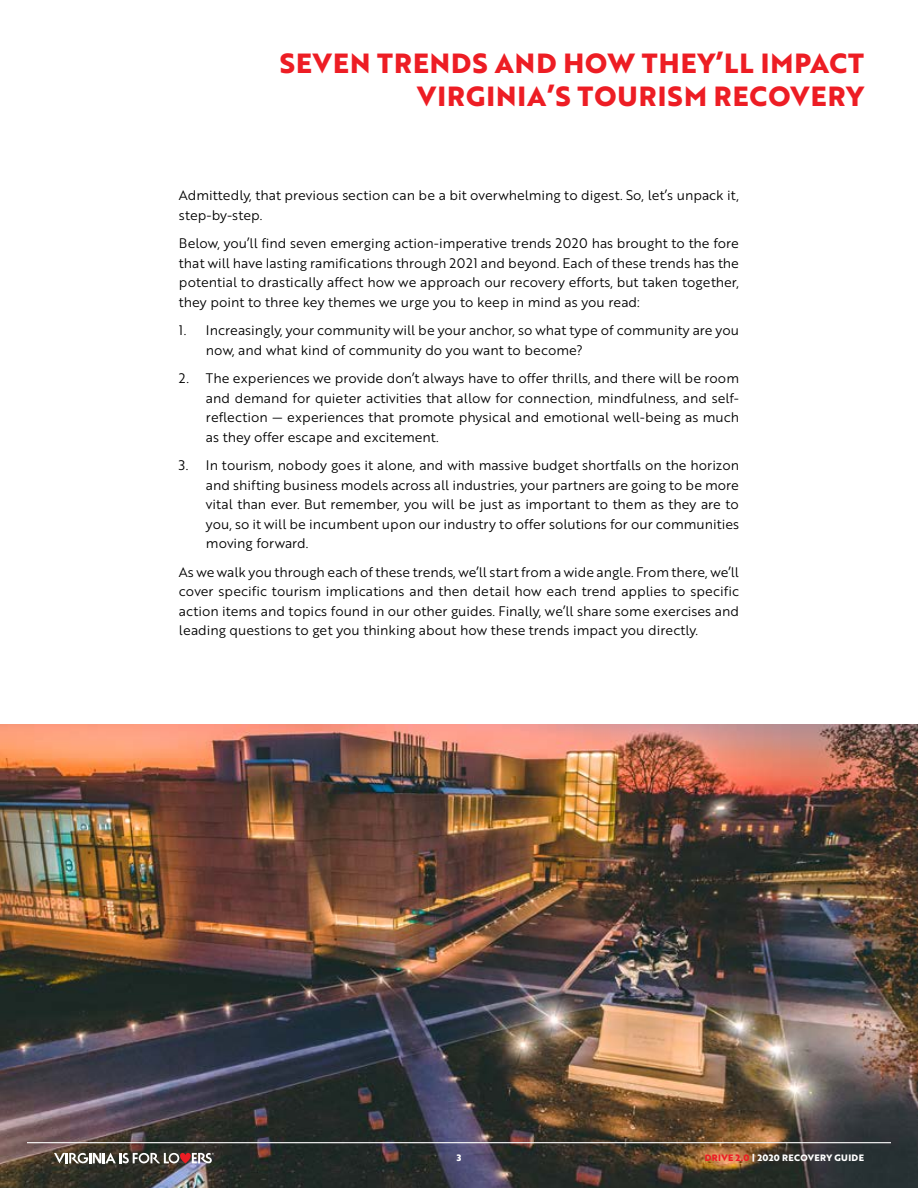
<style>
.page{position:relative;width:918px;height:1188px;background:#fff}
.page>*{position:absolute;margin:0;border:0;box-sizing:border-box;transform-origin:0 0}
.t1{font:700 27px/32.4px "Brother 1816 Extra";letter-spacing:.04em;color:#ed1d24;text-align:right}
.t2{font:13.5px/19.5px "Brother 1816 Book";color:#000;text-align:justify}
.t3{font:700 9px "Brother 1816 Extra";letter-spacing:.04em;color:#fff}
.s1{color:#ed1d24}
</style>
<div class="page">
<img style="left:0;top:724px;width:918px;height:464px">
<hr style="left:27px;top:1142px;width:864px;height:1px;background:#fff">
<svg style="left:54px;top:1153px;width:160px;height:10px"></svg>
<h1 class="t1" style="left:280px;top:47px;width:586px">SEVEN TRENDS AND HOW THEY’LL IMPACT<br>VIRGINIA’S TOURISM RECOVERY</h1>
<p class="t2" style="left:179px;top:185px;width:562px">Admittedly, that previous section can be a bit overwhelming to digest. So, let’s unpack it, step-by-step.</p>
<p class="t2" style="left:179px;top:233px;width:562px">Below, you’ll find seven emerging action-imperative trends 2020 has brought to the fore that will have lasting ramifications through 2021 and beyond. Each of these trends has the potential to drastically affect how we approach our recovery efforts, but taken together, they point to three key themes we urge you to keep in mind as you read:</p>
<p class="t2" style="left:206px;top:320px;width:535px;text-indent:-27px">1. Increasingly, your community will be your anchor, so what type of community are you now, and what kind of community do you want to become?</p>
<p class="t2" style="left:206px;top:368px;width:535px;text-indent:-27px">2. The experiences we provide don’t always have to offer thrills, and there will be room and demand for quieter activities that allow for connection, mindfulness, and self&shy;reflection — experiences that promote physical and emotional well-being as much as they offer escape and excitement.</p>
<p class="t2" style="left:206px;top:455px;width:535px;text-indent:-27px">3. In tourism, nobody goes it alone, and with massive budget shortfalls on the horizon and shifting business models across all industries, your partners are going to be more vital than ever. But remember, you will be just as important to them as they are to you, so it will be incumbent upon our industry to offer solutions for our communities moving forward.</p>
<p class="t2" style="left:179px;top:562px;width:562px">As we walk you through each of these trends, we’ll start from a wide angle. From there, we’ll cover specific tourism implications and then detail how each trend applies to specific action items and topics found in our other guides. Finally, we’ll share some exercises and leading questions to get you thinking about how these trends impact you directly.</p>
<p class="t3" style="left:457px;top:1151px;width:6px">3</p>
<p class="t3" style="left:705px;top:1151px;width:161px"><span class="s1">DRIVE 2.0</span> | 2020 RECOVERY GUIDE</p>
</div>
